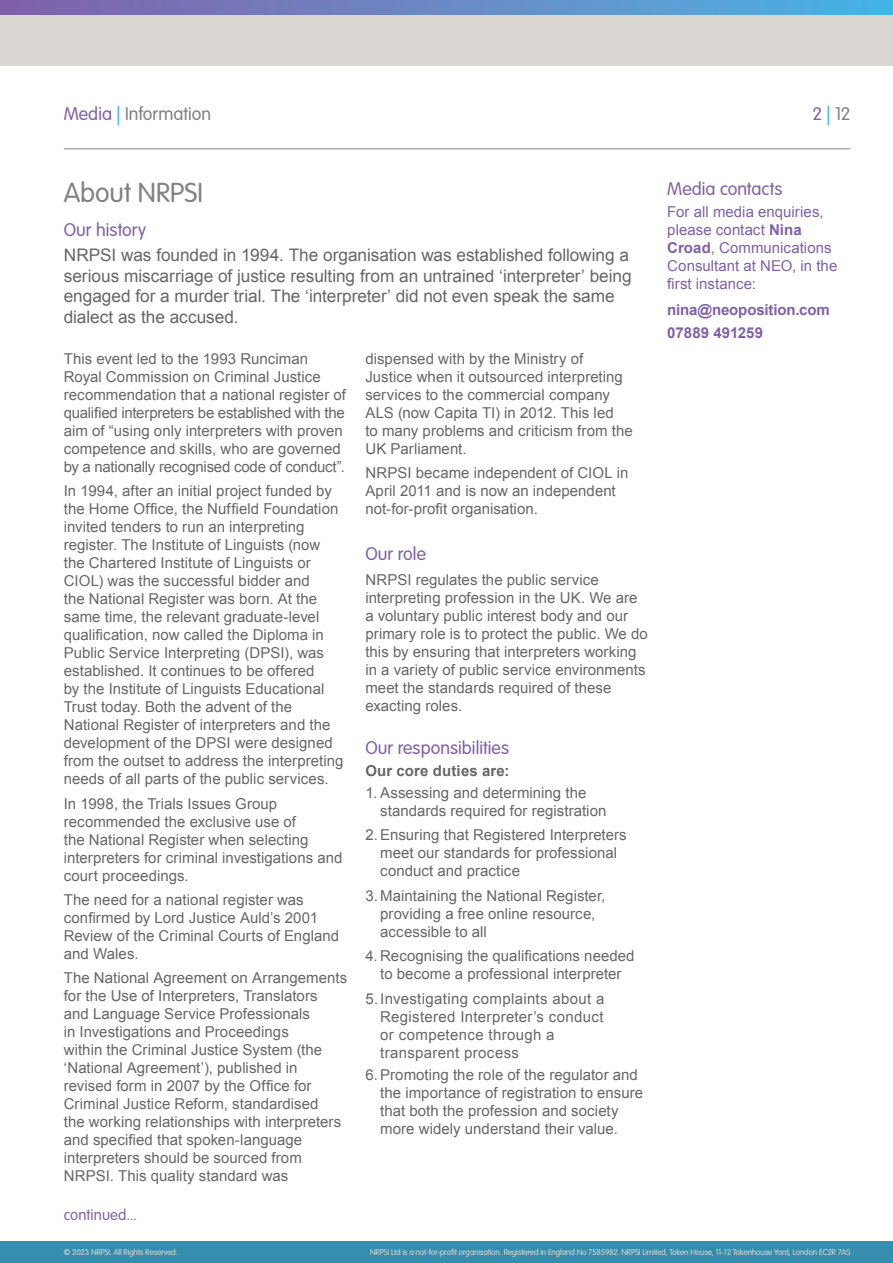
<style>
.page{position:relative;width:893px;height:1263px;background:#fff}
.page>*{position:absolute;margin:0;border:0;box-sizing:border-box;transform-origin:0 0}
.t1{font:300 27px "VAG Rounded Std";color:#818181}
.t2{font:300 18px "VAG Rounded Std";letter-spacing:.005em;color:#7f60a9}
.t3{font:300 18px "VAG Rounded Std";letter-spacing:.005em;color:#818181}
.t4{font:17.25px/20.7px "Arial";letter-spacing:-.005em;color:#666}
.t5{font:15px/18px "Arial";letter-spacing:.005em;color:#666}
.t6{font:15px/18px "Arial";letter-spacing:.025em;color:#666}
.t7{font:15px/18px "Arial";letter-spacing:.005em;color:#7f60a9}
.t8{font:700 15px/22.2px "Arial";letter-spacing:-.01em;color:#7f60a9}
.t9{font:700 15px "Arial";letter-spacing:.01em;color:#666}
.t10{font:300 15px "VAG Rounded Std";letter-spacing:.01em;color:#7f60a9}
.t11{font:300 8.25px "VAG Rounded Std";letter-spacing:-.02em;color:#dad7d2}
.s1{color:#7f60a9}
.s2{color:#40b5e7}
.s3{font-weight:700}
</style>
<div class="page">
<div style="left:0;top:15px;width:893px;height:51px;background:#dad7d2"></div>
<svg style="left:0;top:0;width:893px;height:15px"></svg>
<div style="left:0;top:1242px;width:893px;height:21px;background:#378dad"></div>
<hr style="left:64px;top:149px;width:786px;height:1px;background:#818181">
<p class="t3" style="left:64px;top:104px;width:149px"><span class="s1">Media</span> <span class="s2">|</span> Information</p>
<p class="t3" style="left:812px;top:104px;width:40px"><span class="s1">2</span> <span class="s2">|</span> 12</p>
<h1 class="t1" style="left:64px;top:177px;width:141px">About NRPSI</h1>
<p class="t2" style="left:64px;top:219px;width:84px">Our history</p>
<p class="t4" style="left:64px;top:245px;width:569px">NRPSI was founded in 1994. The organisation was established following a serious miscarriage of justice resulting from an untrained ‘interpreter’ being engaged for a murder trial. The ‘interpreter’ did not even speak the same dialect as the accused.</p>
<p class="t5" style="left:64px;top:350px;width:284px">This event led to the 1993 Runciman Royal Commission on Criminal Justice recommendation that a national register of qualified interpreters be established with the aim of “using only interpreters with proven competence and skills, who are governed by a nationally recognised code of conduct”.</p>
<p class="t5" style="left:64px;top:482px;width:281px">In 1994, after an initial project funded by the Home Office, the Nuffield Foundation invited tenders to run an interpreting register. The Institute of Linguists (now the Chartered Institute of Linguists or CIOL) was the successful bidder and<br>the National Register was born. At the same time, the relevant graduate-level qualification, now called the Diploma in Public Service Interpreting (DPSI), was established. It continues to be offered<br>by the Institute of Linguists Educational Trust today. Both the advent of the National Register of interpreters and the development of the DPSI were designed from the outset to address the interpreting needs of all parts of the public services.</p>
<p class="t5" style="left:64px;top:794px;width:280px">In 1998, the Trials Issues Group recommended the exclusive use of<br>the National Register when selecting interpreters for criminal investigations and court proceedings.</p>
<p class="t5" style="left:64px;top:891px;width:277px">The need for a national register was confirmed by Lord Justice Auld’s 2001<br>Review of the Criminal Courts of England and Wales.</p>
<p class="t5" style="left:64px;top:969px;width:285px">The National Agreement on Arrangements for the Use of Interpreters, Translators<br>and Language Service Professionals<br>in Investigations and Proceedings<br>within the Criminal Justice System (the ‘National Agreement’), published in revised form in 2007 by the Office for Criminal Justice Reform, standardised<br>the working relationships with interpreters and specified that spoken-language interpreters should be sourced from NRPSI. This quality standard was</p>
<p class="t5" style="left:365px;top:350px;width:269px">dispensed with by the Ministry of Justice when it outsourced interpreting services to the commercial company ALS (now Capita TI) in 2012. This led<br>to many problems and criticism from the UK Parliament.</p>
<p class="t5" style="left:365px;top:464px;width:265px">NRPSI became independent of CIOL in<br>April 2011 and is now an independent not-for-profit organisation.</p>
<p class="t2" style="left:365px;top:544px;width:62px">Our role</p>
<p class="t5" style="left:365px;top:570px;width:284px">NRPSI regulates the public service interpreting profession in the UK. We are a voluntary public interest body and our primary role is to protect the public. We do this by ensuring that interpreters working in a variety of public service environments meet the standards required of these exacting roles.</p>
<p class="t2" style="left:365px;top:737px;width:145px">Our responsibilities</p>
<p class="t9" style="left:365px;top:761px;width:146px">Our core duties are:</p>
<p class="t5" style="left:380px;top:784px;width:228px;text-indent:-15px">1. Assessing and determining the standards required for registration</p>
<p class="t5" style="left:380px;top:826px;width:248px;text-indent:-15px">2.Ensuring that Registered Interpreters meet our standards for professional conduct and practice</p>
<p class="t5" style="left:380px;top:887px;width:226px;text-indent:-15px">3. Maintaining the National Register, providing a free online resource, accessible to all</p>
<p class="t5" style="left:365px;top:947px;width:271px;text-align:center">4. Recognising the qualifications needed to become a professional interpreter</p>
<p class="t6" style="left:380px;top:989px;width:226px;text-indent:-15px">5.Investigating complaints about a<br>Registered Interpreter’s conduct or competence through a transparent process</p>
<p class="t5" style="left:380px;top:1066px;width:264px;text-indent:-15px">6.Promoting the role of the regulator and the importance of registration to ensure that both the profession and society more widely understand their value.</p>
<p class="t10" style="left:64px;top:1206px;width:74px">continued...</p>
<p class="t2" style="left:667px;top:178px;width:117px">Media contacts</p>
<p class="t7" style="left:667px;top:203px;width:172px">For all media enquiries, please contact <span class="s3">Nina<br>Croad</span>, Communications<br>Consultant at NEO, in the first instance:</p>
<p class="t8" style="left:667px;top:299px;width:164px">nina@neoposition.com<br>07889 491259</p>
<p class="t11" style="left:64px;top:1247px;width:115px">© 2023 NRPSI. All Rights Reserved.</p>
<p class="t11" style="left:370px;top:1247px;width:482px">NRPSI Ltd is a not-for-profit organisation. Registered in England No 7585982. NRPSI Limited, Token House, 11-12 Tokenhouse Yard, London EC2R 7AS</p>
</div>
